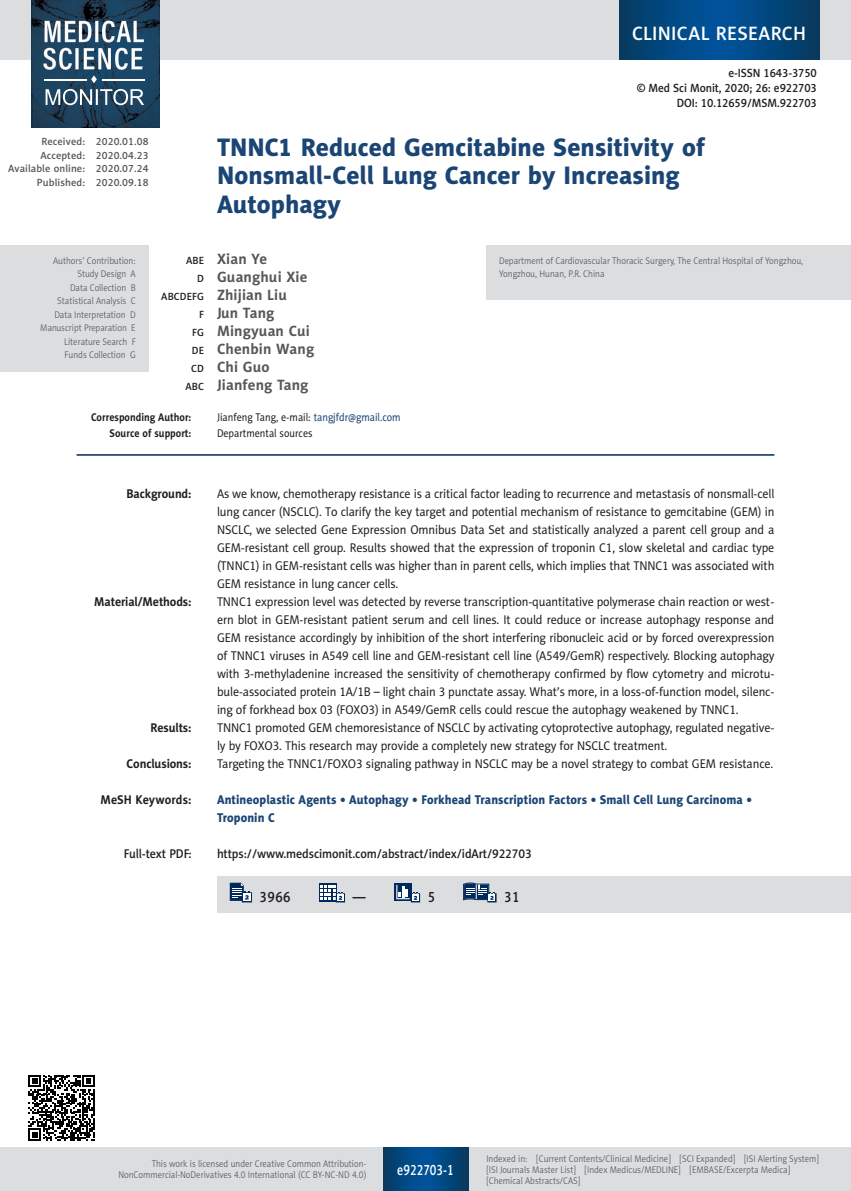
<style>
.page{position:relative;width:851px;height:1191px;background:#fff}
.page>*{position:absolute;margin:0;border:0;box-sizing:border-box;transform-origin:0 0}
.MSM_Tytul{font:25.5px/28.5px "Naomi Sans EFN Heavy";color:#1a4574}
.t1{font:19.5px "Naomi Sans EFN Medium";letter-spacing:.015em;color:#fff}
.MSM_Autorzy{font:700 15px "Naomi Sans EFN";letter-spacing:.01em;color:#57585a}
.MSM_e-PAGINA{font:15px "Naomi Sans EFN Medium";color:#fff;scale:.8 1}
.MSM_dane{font:15px "Naomi Sans EFN Medium";letter-spacing:.03em;color:#231f20;scale:.9 1}
.MSM_Summary_body{font:12.75px/18px "Naomi Sans EFN";letter-spacing:-.01em;color:#231f20;text-align:justify;scale:.95 1}
.MSM_keywords{font:12.75px/18px "Naomi Sans EFN Heavy";letter-spacing:.005em;color:#1a4574;scale:.95 1}
.MSM_full_text_pdf{font:12.75px "Naomi Sans EFN Medium";letter-spacing:-.01em;color:#231f20;scale:.95 1}
.MSM_Summary_body-2{font:700 12.75px "Naomi Sans EFN";letter-spacing:-.01em;color:#231f20;scale:.95 1}
.MSM_keywords-2{font:700 12.75px "Naomi Sans EFN";letter-spacing:.005em;color:#231f20;scale:.95 1}
.MSM_full_text_pdf-2{font:12px "Naomi Sans EFN Medium";letter-spacing:-.01em;color:#231f20;scale:.95 1}
.MSM_Adres{font:11.25px "Naomi Sans EFN";color:#231f20;scale:.9 1}
.MSM_Adres-2{font:700 11.25px "Naomi Sans EFN";color:#231f20;scale:.9 1}
.MSM_Support{font:11.25px "Naomi Sans EFN";color:#231f20;scale:.9 1}
.MSM_Support-2{font:700 11.25px "Naomi Sans EFN";color:#231f20;scale:.9 1}
.t2{font:10.5px "Naomi Sans EFN Medium";letter-spacing:.01em;color:#57585a}
.MSM_Afiliacja{font:9.75px/11.2px "Naomi Sans EFN Light";color:#57585a;scale:.9 1}
.s1{font-family:"Naomi Sans EFN Medium";font-weight:400;font-size:10.5px;color:#231f20}
.s2{color:#1a4574}
</style>
<div class="page">
<div style="left:217px;top:876px;width:633px;height:36px;background:#dcdddf"></div>
<svg style="left:230px;top:882px;width:22px;height:20px"></svg>
<div style="left:319px;top:883px;width:17px;height:18px;background:#00295c"></div>
<svg style="left:320px;top:884px;width:25px;height:18px"></svg>
<div style="left:394px;top:883px;width:18px;height:18px;background:#00295c"></div>
<svg style="left:396px;top:885px;width:24px;height:17px"></svg>
<svg style="left:463px;top:882px;width:33px;height:20px"></svg>
<hr style="left:77px;top:454px;width:697px;height:2px;background:#00295c">
<div style="left:0;top:246px;width:148px;height:126px;background:#dcdddf"></div>
<div style="left:486px;top:246px;width:364px;height:54px;background:#dcdddf"></div>
<svg style="left:28px;top:1075px;width:67px;height:66px"></svg>
<div style="left:0;top:1148px;width:850px;height:43px;background:#dcdddf"></div>
<svg style="left:383px;top:1147px;width:85px;height:43px;background:#02477e"></svg>
<div style="left:0;top:0;width:850px;height:60px;background:#dcdddf"></div>
<svg style="left:619px;top:0;width:200px;height:60px;background:#02477e"></svg>
<img style="left:32px;top:0;width:127px;height:128px">
<img style="left:45px;top:79px;width:41px;height:1px">
<img style="left:103px;top:79px;width:41px;height:1px">
<svg style="left:91px;top:75px;width:6px;height:8px"></svg>
<img style="left:46px;top:89px;width:98px;height:16px">
<h2 class="t1" style="left:632px;top:22px;width:175px">CLINICAL RESEARCH</h2>
<p class="MSM_full_text_pdf-2" style="left:728px;top:66px;width:95px">e-ISSN 1643-3750</p>
<p class="MSM_full_text_pdf-2" style="left:636px;top:81px;width:191px">© Med Sci Monit, 2020; 26: e922703</p>
<p class="MSM_full_text_pdf-2" style="left:676px;top:96px;width:149px">DOI: 10.12659/MSM.922703</p>
<p class="MSM_Tytul" style="left:217px;top:132px;width:489px">TNNC1 Reduced Gemcitabine Sensitivity of<br>Nonsmall-Cell Lung Cancer by Increasing<br>Autophagy</p>
<p class="MSM_Autorzy" style="left:186px;top:250px;width:82px"><span class="s1">ABE</span> Xian Ye</p>
<p class="MSM_Autorzy" style="left:197px;top:268px;width:112px"><span class="s1">D</span> Guanghui Xie</p>
<p class="MSM_Autorzy" style="left:161px;top:286px;width:127px"><span class="s1">ABCDEFG</span> Zhijian Liu</p>
<p class="MSM_Autorzy" style="left:199px;top:304px;width:77px"><span class="s1">F</span> Jun Tang</p>
<p class="MSM_Autorzy" style="left:192px;top:322px;width:119px"><span class="s1">FG</span> Mingyuan Cui</p>
<p class="MSM_Autorzy" style="left:192px;top:340px;width:124px"><span class="s1">DE</span> Chenbin Wang</p>
<p class="MSM_Autorzy" style="left:191px;top:358px;width:80px"><span class="s1">CD</span> Chi Guo</p>
<p class="MSM_Autorzy" style="left:185px;top:376px;width:124px"><span class="s1">ABC</span> Jianfeng Tang</p>
<p class="MSM_Adres-2" style="left:91px;top:411px;width:113px">Corresponding Author:</p>
<p class="MSM_Adres" style="left:217px;top:411px;width:206px">Jianfeng Tang, e-mail: <span class="s2">tangjfdr@gmail.com</span></p>
<p class="MSM_Support-2" style="left:110px;top:427px;width:92px">Source of support:</p>
<p class="MSM_Support" style="left:217px;top:427px;width:108px">Departmental sources</p>
<p class="t2" style="left:41px;top:136px;width:109px">Received: 2020.01.08</p>
<p class="t2" style="left:40px;top:149px;width:110px">Accepted: 2020.04.23</p>
<p class="t2" style="left:8px;top:163px;width:142px">Available online: 2020.07.24</p>
<p class="t2" style="left:37px;top:176px;width:113px">Published: 2020.09.18</p>
<p class="MSM_Afiliacja" style="left:53px;top:255px;width:93px">Authors’ Contribution:</p>
<p class="MSM_Afiliacja" style="left:77px;top:268px;width:66px">Study Design A</p>
<p class="MSM_Afiliacja" style="left:70px;top:282px;width:74px">Data Collection B</p>
<p class="MSM_Afiliacja" style="left:57px;top:295px;width:89px">Statistical Analysis C</p>
<p class="MSM_Afiliacja" style="left:54px;top:309px;width:92px">Data Interpretation D</p>
<p class="MSM_Afiliacja" style="left:40px;top:322px;width:107px">Manuscript Preparation E</p>
<p class="MSM_Afiliacja" style="left:64px;top:336px;width:81px">Literature Search F</p>
<p class="MSM_Afiliacja" style="left:65px;top:349px;width:80px">Funds Collection G</p>
<p class="MSM_Afiliacja" style="left:499px;top:254px;width:339px;line-height:13.5px">Department of Cardiovascular Thoracic Surgery, The Central Hospital of Yongzhou,<br>Yongzhou, Hunan, P.R. China</p>
<p class="MSM_Summary_body-2" style="left:126px;top:486px;width:70px">Background:</p>
<p class="MSM_Summary_body" style="left:217px;top:485px;width:588px">As we know, chemotherapy resistance is a critical factor leading to recurrence and metastasis of nonsmall-cell lung cancer (NSCLC). To clarify the key target and potential mechanism of resistance to gemcitabine (GEM) in NSCLC, we selected Gene Expression Omnibus Data Set and statistically analyzed a parent cell group and a GEM-resistant cell group. Results showed that the expression of troponin C1, slow skeletal and cardiac type (TNNC1) in GEM-resistant cells was higher than in parent cells, which implies that TNNC1 was associated with GEM resistance in lung cancer cells.</p>
<p class="MSM_Summary_body-2" style="left:94px;top:594px;width:104px">Material/Methods:</p>
<p class="MSM_Summary_body" style="left:217px;top:593px;width:588px">TNNC1 expression level was detected by reverse transcription-quantitative polymerase chain reaction or west&shy;ern blot in GEM-resistant patient serum and cell lines. It could reduce or increase autophagy response and GEM resistance accordingly by inhibition of the short interfering ribonucleic acid or by forced overexpression of TNNC1 viruses in A549 cell line and GEM-resistant cell line (A549/GemR) respectively. Blocking autophagy with 3-methyladenine increased the sensitivity of chemotherapy confirmed by flow cytometry and microtu&shy;bule-associated protein 1A/1B – light chain 3 punctate assay. What’s more, in a loss-of-function model, silenc&shy;ing of forkhead box 03 (FOXO3) in A549/GemR cells could rescue the autophagy weakened by TNNC1.</p>
<p class="MSM_Summary_body-2" style="left:150px;top:720px;width:45px">Results:</p>
<p class="MSM_Summary_body" style="left:217px;top:719px;width:588px">TNNC1 promoted GEM chemoresistance of NSCLC by activating cytoprotective autophagy, regulated negative&shy;ly by FOXO3. This research may provide a completely new strategy for NSCLC treatment.</p>
<p class="MSM_Summary_body-2" style="left:127px;top:756px;width:70px">Conclusions:</p>
<p class="MSM_Summary_body" style="left:217px;top:755px;width:587px">Targeting the TNNC1/FOXO3 signaling pathway in NSCLC may be a novel strategy to combat GEM resistance.</p>
<p class="MSM_keywords-2" style="left:100px;top:792px;width:97px">MeSH Keywords:</p>
<p class="MSM_keywords" style="left:217px;top:790px;width:564px">Antineoplastic Agents • Autophagy • Forkhead Transcription Factors • Small Cell Lung Carcinoma •<br>Troponin C</p>
<p class="MSM_full_text_pdf" style="left:124px;top:846px;width:73px">Full-text PDF:</p>
<p class="MSM_full_text_pdf" style="left:217px;top:846px;width:333px">https://www.medscimonit.com/abstract/index/idArt/922703</p>
<p class="MSM_dane" style="left:259px;top:888px;width:36px">3966</p>
<p class="MSM_dane" style="left:352px;top:888px;width:16px">—</p>
<p class="MSM_dane" style="left:427px;top:888px;width:10px">5</p>
<p class="MSM_dane" style="left:504px;top:888px;width:19px">31</p>
<p class="MSM_Afiliacja" style="left:118px;top:1158px;width:277px;text-align:right">This work is licensed under Creative Common Attribution-<br>NonCommercial-NoDerivatives 4.0 International (CC BY-NC-ND 4.0)</p>
<p class="MSM_e-PAGINA" style="left:397px;top:1160px;width:72px">e922703-1</p>
<p class="MSM_Afiliacja" style="left:486px;top:1152px;width:371px">Indexed in: [Current Contents/Clinical Medicine] [SCI Expanded] [ISI Alerting System] [ISI Journals Master List] [Index Medicus/MEDLINE] [EMBASE/Excerpta Medica] [Chemical Abstracts/CAS]</p>
</div>
